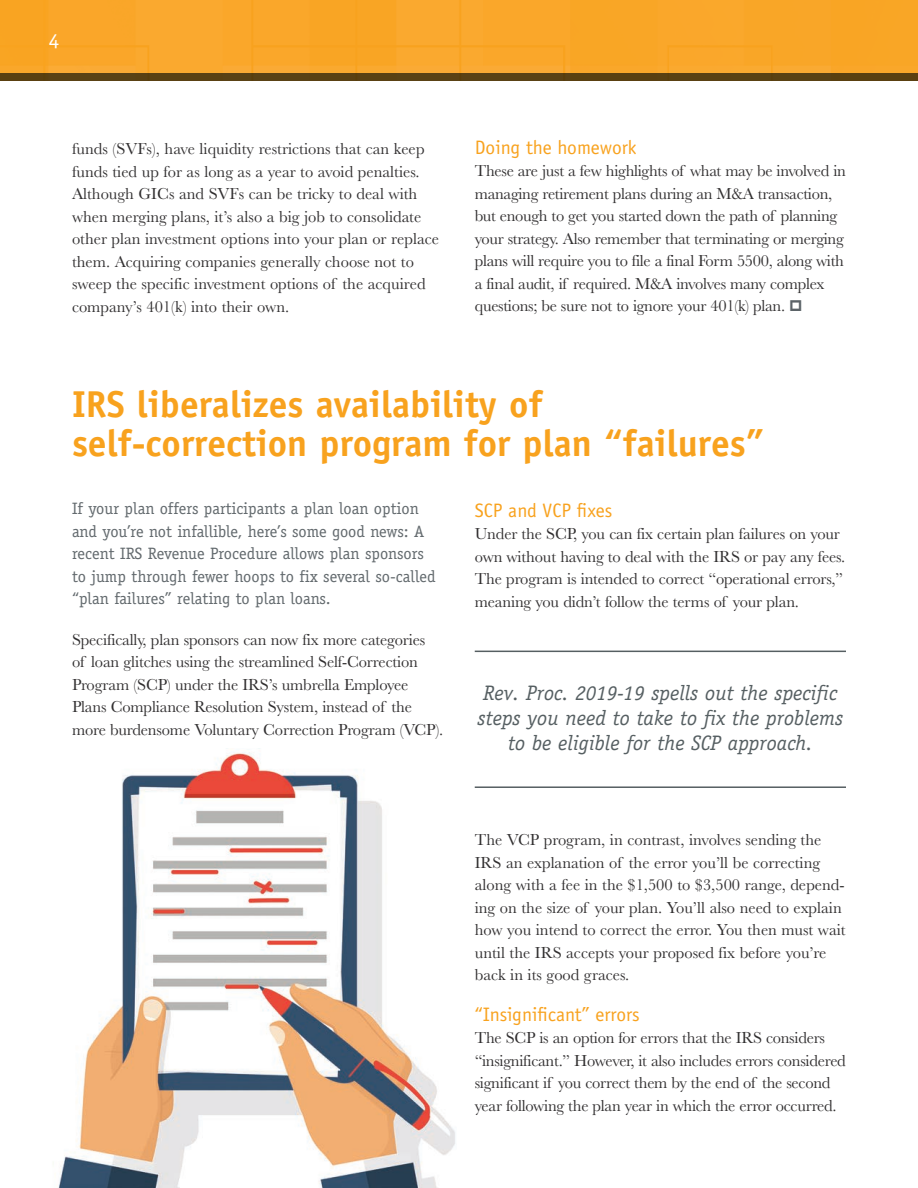
<style>
.page{position:relative;width:918px;height:1188px;background:#fff}
.page>*{position:absolute;margin:0;border:0;box-sizing:border-box;transform-origin:0 0}
.t1{font:700 37.5px/39px "Officina Sans Std";color:#f8a21e}
.t2{font:italic 21px/25.2px "Officina Serif Std";color:#565f62;text-align:center}
.t3{font:21px "Officina Sans Std";color:#fff}
.t4{font:19.5px "Officina Sans Std";color:#f8a21e}
.t5{font:16.5px/22.5px "Baskerville";letter-spacing:-.01em;color:#312f30}
.t6{font:16.5px/22.5px "Officina Serif Std";color:#636a6e}
</style>
<div class="page">
<img style="left:58px;top:748px;width:397px;height:440px">
<img style="left:0;top:0;width:918px;height:74px">
<div style="left:0;top:74px;width:918px;height:7px;background:#5a4113"></div>
<hr style="left:475px;top:651px;width:371px;height:1px;background:#565f62">
<hr style="left:475px;top:786px;width:371px;height:2px;background:#565f62">
<p class="t3" style="left:49px;top:29px;width:12px">4</p>
<p class="t5" style="left:72px;top:138px;width:369px">funds (SVFs), have liquidity restrictions that can keep funds tied up for as long as a year to avoid penalties.<br>Although GICs and SVFs can be tricky to deal with when merging plans, it’s also a big job to consolidate other plan investment options into your plan or replace them. Acquiring companies generally choose not to sweep the specific investment options of the acquired company’s 401(k) into their own.</p>
<p class="t4" style="left:475px;top:136px;width:163px">Doing the homework</p>
<p class="t5" style="left:475px;top:160px;width:373px">These are just a few highlights of what may be involved in managing retirement plans during an M&amp;A transaction, but enough to get you started down the path of planning your strategy. Also remember that terminating or merging plans will require you to file a final Form 5500, along with a final audit, if required. M&amp;A involves many complex questions; be sure not to ignore your 401(k) plan.</p>
<h1 class="t1" style="left:72px;top:384px;width:694px">IRS liberalizes availability of self-correction program for plan “failures”</h1>
<p class="t6" style="left:72px;top:498px;width:365px">If your plan offers participants a plan loan option and you’re not infallible, here’s some good news: A recent IRS Revenue Procedure allows plan sponsors to jump through fewer hoops to fix several so-called “plan failures” relating to plan loans.</p>
<p class="t5" style="left:72px;top:629px;width:373px">Specifically, plan sponsors can now fix more categories<br>of loan glitches using the streamlined Self-Correction Program (SCP) under the IRS’s umbrella Employee Plans Compliance Resolution System, instead of the more burdensome Voluntary Correction Program (VCP).</p>
<p class="t4" style="left:475px;top:499px;width:139px">SCP and VCP fixes</p>
<p class="t5" style="left:475px;top:523px;width:372px">Under the SCP, you can fix certain plan failures on your own without having to deal with the IRS or pay any fees.<br>The program is intended to correct “operational errors,” meaning you didn’t follow the terms of your plan.</p>
<p class="t2" style="left:478px;top:681px;width:367px">Rev. Proc. 2019-19 spells out the specific steps you need to take to fix the problems to be eligible for the SCP approach.</p>
<p class="t5" style="left:475px;top:829px;width:372px">The VCP program, in contrast, involves sending the IRS an explanation of the error you’ll be correcting along with a fee in the $1,500 to $3,500 range, depend&shy;ing on the size of your plan. You’ll also need to explain how you intend to correct the error. You then must wait until the IRS accepts your proposed fix before you’re back in its good graces.</p>
<p class="t4" style="left:475px;top:1003px;width:167px">“Insignificant” errors</p>
<p class="t5" style="left:475px;top:1027px;width:373px">The SCP is an option for errors that the IRS considers “insignificant.” However, it also includes errors considered significant if you correct them by the end of the second year following the plan year in which the error occurred.</p>
</div>
